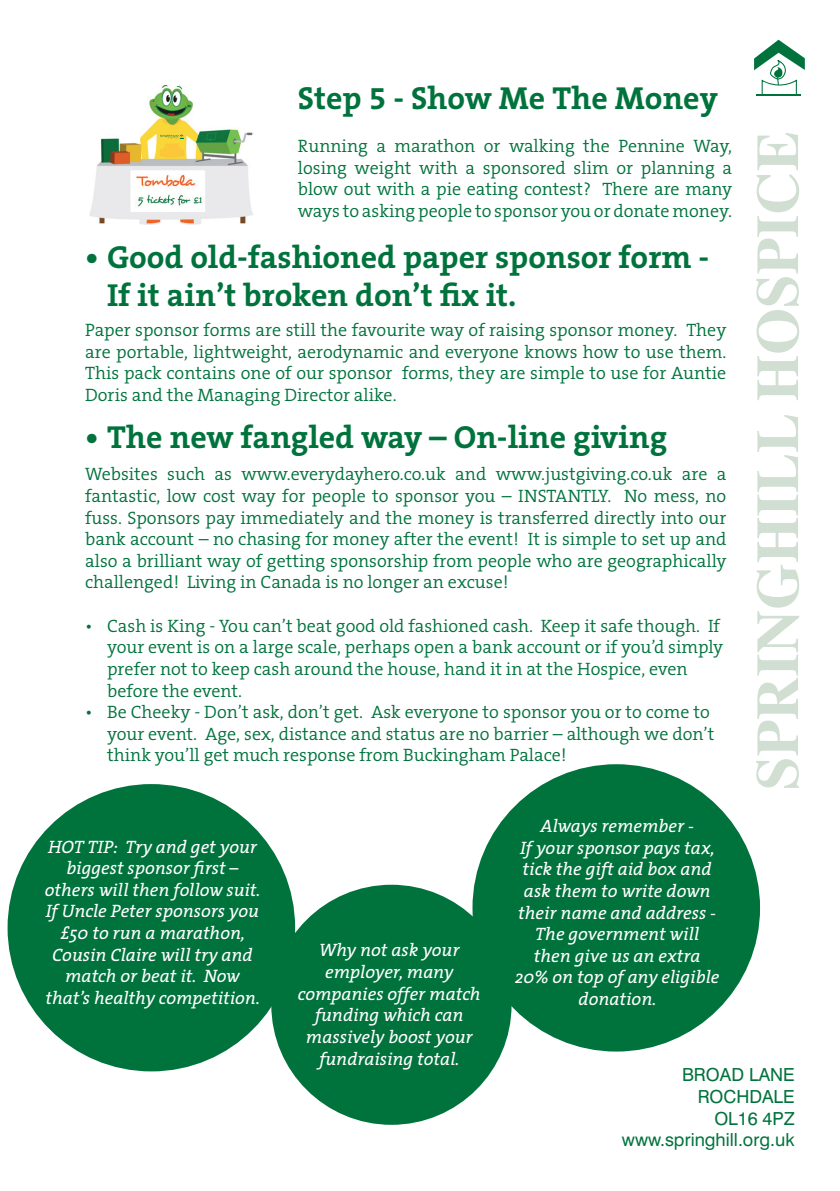
<style>
.page{position:relative;width:840px;height:1191px;background:#fff}
.page>*{position:absolute;margin:0;border:0;box-sizing:border-box;transform-origin:0 0}
.t1{font:700 60px "Times";color:#d1ded2}
.t2{font:700 32px/38.4px "The Serif B7";color:#00733d}
.t3{font:300 18px/21.6px "The Serif B4";color:#00733d;text-align:justify}
.t4{font:italic 18px/21.6px "The Serif";color:#fff;text-align:center}
.t5{font:18px/21.6px "Swiss 721 BT";color:#00733d;text-align:right}
</style>
<div class="page">
<svg style="left:754px;top:40px;width:50px;height:55px"></svg>
<img style="left:89px;top:85px;width:164px;height:139px">
<div style="left:472px;top:764px;width:287px;height:287px;background:#00733d;border-radius:50%"></div>
<div style="left:8px;top:784px;width:287px;height:287px;background:#00733d;border-radius:50%"></div>
<div style="left:271px;top:884px;width:240px;height:240px;background:#00733d;border-radius:50%"></div>
<svg style="left:160px;top:134px;width:23px;height:5px"></svg>
<h2 class="t2" style="left:298px;top:80px;width:421px">Step 5 - Show Me The Money</h2>
<p class="t3" style="left:298px;top:136px;width:435px">Running a marathon or walking the Pennine Way, losing weight with a sponsored slim or planning a blow out with a pie eating contest? There are many ways to asking people to sponsor you or donate money.</p>
<h2 class="t2" style="left:107px;top:238px;width:603px;text-indent:-22px">• Good old-fashioned paper sponsor form -<br>If it ain’t broken don’t fix it.</h2>
<p class="t3" style="left:85px;top:320px;width:642px">Paper sponsor forms are still the favourite way of raising sponsor money. They are portable, lightweight, aerodynamic and everyone knows how to use them.<br>This pack contains one of our sponsor forms, they are simple to use for Auntie Doris and the Managing Director alike.</p>
<h2 class="t2" style="left:85px;top:419px;width:583px">• The new fangled way – On-line giving</h2>
<p class="t3" style="left:85px;top:464px;width:642px">Websites such as www.everydayhero.co.uk and www.justgiving.co.uk are a fantastic, low cost way for people to sponsor you – INSTANTLY. No mess, no fuss. Sponsors pay immediately and the money is transferred directly into our bank account – no chasing for money after the event! It is simple to set up and also a brilliant way of getting sponsorship from people who are geographically challenged! Living in Canada is no longer an excuse!</p>
<p class="t3" style="left:107px;top:615px;width:617px;text-align:left;text-indent:-22px">• Cash is King - You can’t beat good old fashioned cash. Keep it safe though. If your event is on a large scale, perhaps open a bank account or if you’d simply prefer not to keep cash around the house, hand it in at the Hospice, even before the event.</p>
<p class="t3" style="left:107px;top:702px;width:608px;text-align:left;text-indent:-22px">• Be Cheeky - Don’t ask, don’t get. Ask everyone to sponsor you or to come to your event. Age, sex, distance and status are no barrier – although we don’t think you’ll get much response from Buckingham Palace!</p>
<h1 class="t1" style="left:719px;top:790px;width:660px;rotate:-90deg">SPRINGHILL HOSPICE</h1>
<p class="t4" style="left:45px;top:835px;width:217px">HOT TIP: Try and get your biggest sponsor first – others will then follow suit.<br>If Uncle Peter sponsors you £50 to run a marathon,<br>Cousin Claire will try and match or beat it. Now that’s healthy competition.</p>
<p class="t4" style="left:298px;top:939px;width:184px">Why not ask your employer, many companies offer match funding which can massively boost your fundraising total.</p>
<p class="t4" style="left:515px;top:814px;width:205px">Always remember -<br>If your sponsor pays tax, tick the gift aid box and ask them to write down their name and address -<br>The government will then give us an extra<br>20% on top of any eligible donation.</p>
<p class="t5" style="left:621px;top:1064px;width:174px">BROAD LANE<br>ROCHDALE<br>OL16 4PZ<br>WWW.SPRINGHILL.ORG.UK</p>
</div>
